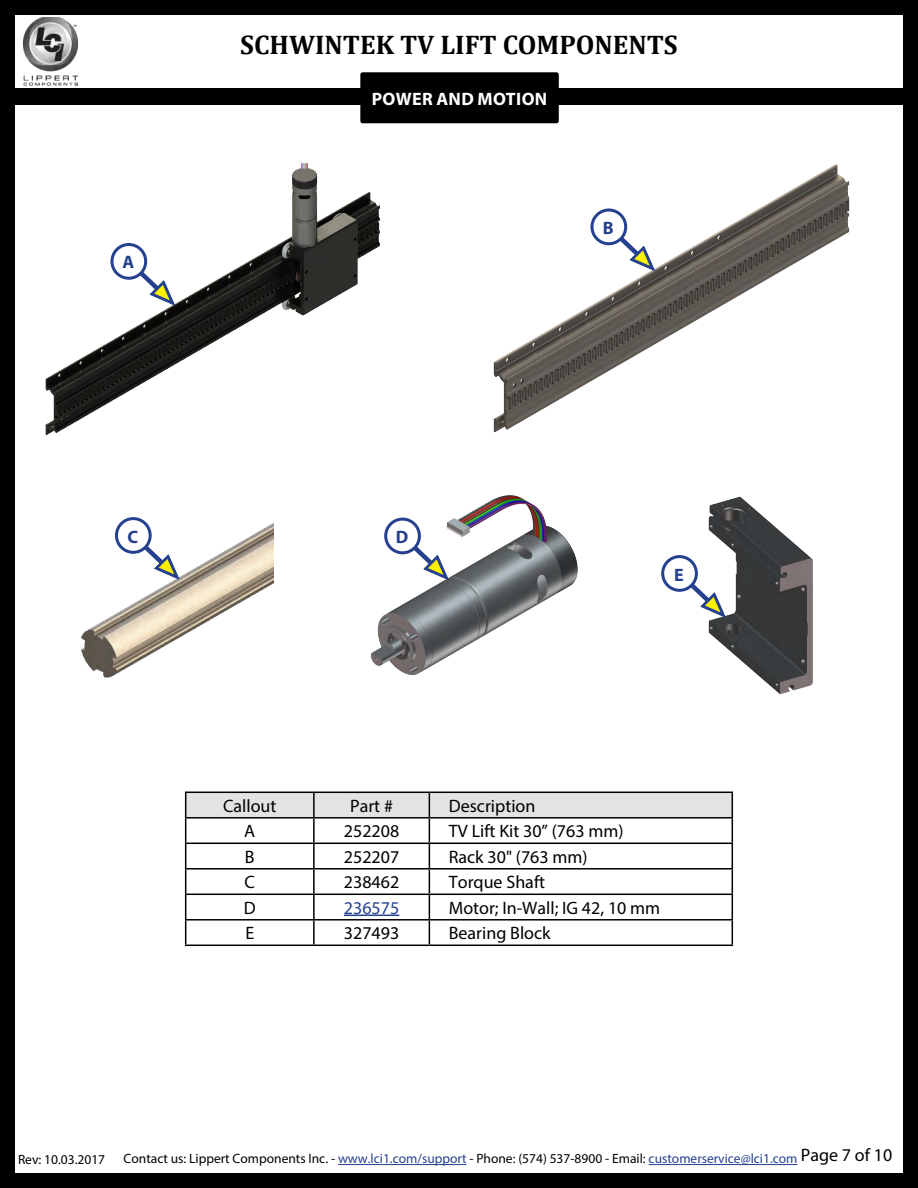
<style>
.page{position:relative;width:918px;height:1188px;background:#fff}
.page>*{position:absolute;margin:0;border:0;box-sizing:border-box;transform-origin:0 0}
.t1{font:700 27px "Cambria";color:#000}
.t2{font:18px "Myriad Pro";color:#000}
.t3{font:700 18px "Myriad Pro";letter-spacing:.02em;color:#fff}
.t4{font:18px "Myriad Pro";color:#25408f}
.t5{font:700 18px "Myriad Pro";color:#25408f}
.t6{font:13.5px "Myriad Pro";color:#000}
.s1{color:#25408f}
</style>
<div class="page">
<div style="left:0;top:0;width:918px;height:1188px;border:15px solid #000"></div>
<hr style="left:338px;top:1164px;width:129px;height:1px;background:#25408f">
<hr style="left:649px;top:1164px;width:149px;height:1px;background:#25408f">
<img style="left:18px;top:18px;width:66px;height:71px">
<div style="left:0;top:89px;width:918px;height:16px;background:#000"></div>
<div style="left:363px;top:75px;width:194px;height:46px;background:#000"></div>
<div style="left:360px;top:72px;width:199px;height:51px;border:4px solid #000"></div>
<img style="left:493px;top:164px;width:357px;height:269px">
<img style="left:371px;top:495px;width:207px;height:180px">
<svg style="left:386px;top:519px;width:33px;height:34px"></svg>
<div style="left:384px;top:518px;width:37px;height:36px;border:3px solid #25408f;border-radius:50%"></div>
<svg style="left:395px;top:528px;width:53px;height:52px"></svg>
<img style="left:695px;top:496px;width:118px;height:199px">
<svg style="left:663px;top:557px;width:33px;height:33px"></svg>
<div style="left:661px;top:555px;width:37px;height:37px;border:3px solid #25408f;border-radius:50%"></div>
<svg style="left:672px;top:566px;width:53px;height:51px"></svg>
<hr style="left:185px;top:945px;width:129px;height:1px;background:#000">
<hr style="left:314px;top:945px;width:115px;height:1px;background:#000">
<hr style="left:429px;top:945px;width:304px;height:1px;background:#000">
<svg style="left:185px;top:792px;width:548px;height:153px"></svg>
<hr style="left:429px;top:817px;width:304px;height:2px;background:#000">
<hr style="left:344px;top:915px;width:55px;height:1px;background:#25408f">
<img style="left:45px;top:163px;width:335px;height:273px">
<svg style="left:601px;top:219px;width:54px;height:52px"></svg>
<div style="left:592px;top:210px;width:34px;height:34px;background:#fff;border-radius:50%"></div>
<div style="left:590px;top:209px;width:37px;height:36px;border:3px solid #25408f;border-radius:50%"></div>
<svg style="left:121px;top:254px;width:54px;height:51px"></svg>
<div style="left:112px;top:245px;width:34px;height:33px;background:#fff;border-radius:50%"></div>
<div style="left:110px;top:243px;width:37px;height:37px;border:3px solid #25408f;border-radius:50%"></div>
<img style="left:81px;top:517px;width:193px;height:161px">
<svg style="left:116px;top:519px;width:34px;height:33px"></svg>
<div style="left:115px;top:517px;width:37px;height:37px;border:3px solid #25408f;border-radius:50%"></div>
<svg style="left:125px;top:528px;width:54px;height:51px"></svg>
<h1 class="t1" style="left:240px;top:26px;width:439px">SCHWINTEK TV LIFT COMPONENTS</h1>
<p class="t5" style="left:122px;top:251px;width:13px">A</p>
<p class="t3" style="left:372px;top:87px;width:177px">POWER AND MOTION</p>
<p class="t5" style="left:603px;top:216px;width:12px">B</p>
<p class="t5" style="left:128px;top:525px;width:12px">C</p>
<p class="t5" style="left:396px;top:525px;width:14px">D</p>
<p class="t5" style="left:674px;top:563px;width:11px">E</p>
<p class="t2" style="left:223px;top:795px;width:55px">Callout</p>
<p class="t2" style="left:350px;top:795px;width:44px">Part #</p>
<p class="t2" style="left:449px;top:795px;width:88px">Description</p>
<p class="t2" style="left:244px;top:820px;width:13px">A</p>
<p class="t2" style="left:344px;top:820px;width:57px">252208</p>
<p class="t2" style="left:449px;top:820px;width:176px">TV Lift Kit 30” (763 mm)</p>
<p class="t2" style="left:245px;top:846px;width:11px">B</p>
<p class="t2" style="left:344px;top:846px;width:57px">252207</p>
<p class="t2" style="left:449px;top:846px;width:140px">Rack 30" (763 mm)</p>
<p class="t2" style="left:245px;top:871px;width:12px">C</p>
<p class="t2" style="left:344px;top:871px;width:57px">238462</p>
<p class="t2" style="left:449px;top:871px;width:98px">Torque Shaft</p>
<p class="t2" style="left:244px;top:897px;width:13px">D</p>
<p class="t4" style="left:344px;top:897px;width:57px">236575</p>
<p class="t2" style="left:449px;top:897px;width:213px">Motor; In-Wall; IG 42, 10 mm</p>
<p class="t2" style="left:245px;top:922px;width:10px">E</p>
<p class="t2" style="left:344px;top:922px;width:57px">327493</p>
<p class="t2" style="left:449px;top:922px;width:103px">Bearing Block</p>
<p class="t6" style="left:18px;top:1151px;width:89px">Rev: 10.03.2017</p>
<p class="t6" style="left:124px;top:1150px;width:770px">Contact us: Lippert Components Inc. - <span class="s1">www.lci1.com/support</span> - Phone: (574) 537-8900 - Email: <span class="s1">customerservice@lci1.com</span> <sup>Page</sup> <sup>7</sup> <sup>of</sup> <sup>10</sup></p>
</div>
